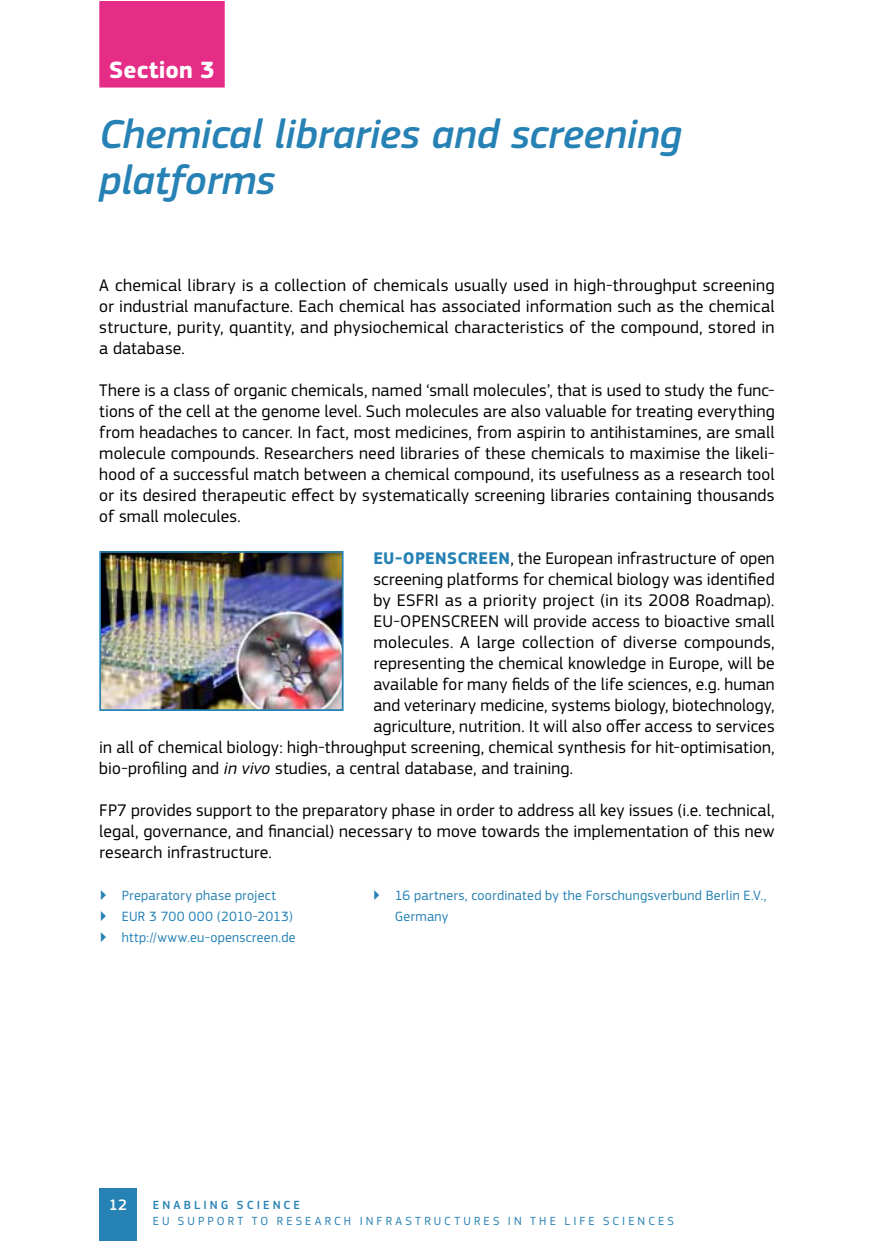
<style>
.page{position:relative;width:874px;height:1241px;background:#fff}
.page>*{position:absolute;margin:0;border:0;box-sizing:border-box;transform-origin:0 0}
.t1{font:italic 500 42px/45.5px "EC Square Sans Pro";letter-spacing:-.005em;color:#2681b4}
.t2{font:700 24.5px "EC Square Sans Pro";letter-spacing:.005em;color:#fff}
.t3{font:17.5px/21px "EC Square Sans Pro";letter-spacing:.01em;color:#000;text-align:justify}
.t4{font:500 15.75px "EC Square Sans Pro";color:#fff}
.t5{font:14px/21px "EC Square Sans Pro";letter-spacing:.02em;color:#2681b4}
.t6{font:12.25px "EC Square Sans Pro";letter-spacing:.255em;color:#2681b4}
.t7{font:500 12.25px "EC Square Sans Pro";letter-spacing:.25em;color:#2681b4}
.s1{font-weight:700;color:#2681b4}
.s2{font-style:italic}
</style>
<div class="page">
<div style="left:99px;top:1187px;width:37px;height:53px;background:#2681b4"></div>
<div style="left:99px;top:1px;width:126px;height:86px;background:#e52d87"></div>
<img style="left:102px;top:554px;width:238px;height:154px">
<div style="left:99px;top:551px;width:244px;height:160px;border:2px solid #2681b4"></div>
<h2 class="t2" style="left:109px;top:55px;width:107px">Section 3</h2>
<h1 class="t1" style="left:99px;top:112px;width:583px">Chemical libraries and screening platforms</h1>
<p class="t3" style="left:99px;top:274px;width:676px">A chemical library is a collection of chemicals usually used in high-throughput screening or industrial manufacture. Each chemical has associated information such as the chemical structure, purity, quantity, and physiochemical characteristics of the compound, stored in a database.</p>
<p class="t3" style="left:99px;top:379px;width:676px">There is a class of organic chemicals, named ‘small molecules’, that is used to study the func&shy;tions of the cell at the genome level. Such molecules are also valuable for treating everything from headaches to cancer. In fact, most medicines, from aspirin to antihistamines, are small molecule compounds. Researchers need libraries of these chemicals to maximise the likeli&shy;hood of a successful match between a chemical compound, its usefulness as a research tool or its desired therapeutic effect by systematically screening libraries containing thousands of small molecules.</p>
<p class="t3" style="left:373px;top:547px;width:402px"><span class="s1">EU-OPENSCREEN</span>, the European infrastructure of open</p>
<p class="t3" style="left:373px;top:568px;width:402px">screening platforms for chemical biology was identified</p>
<p class="t3" style="left:373px;top:589px;width:402px">by ESFRI as a priority project (in its 2008 Roadmap).</p>
<p class="t3" style="left:373px;top:610px;width:402px">EU-OPENSCREEN will provide access to bioactive small</p>
<p class="t3" style="left:373px;top:631px;width:402px">molecules. A large collection of diverse compounds,</p>
<p class="t3" style="left:373px;top:652px;width:402px">representing the chemical knowledge in Europe, will be</p>
<p class="t3" style="left:373px;top:673px;width:402px">available for many fields of the life sciences, e.g. human</p>
<p class="t3" style="left:373px;top:694px;width:402px">and veterinary medicine, systems biology, biotechnology,</p>
<p class="t3" style="left:373px;top:715px;width:402px">agriculture, nutrition. It will also offer access to services</p>
<p class="t3" style="left:99px;top:736px;width:676px">in all of chemical biology: high-throughput screening, chemical synthesis for hit-optimisation,</p>
<p class="t3" style="left:99px;top:757px;width:475px">bio-profiling and <span class="s2">in vivo</span> studies, a central database, and training.</p>
<p class="t3" style="left:99px;top:799px;width:676px">FP7 provides support to the preparatory phase in order to address all key issues (i.e. technical, legal, governance, and financial) necessary to move towards the implementation of this new research infrastructure.</p>
<p class="t5" style="left:122px;top:884px;width:175px">Preparatory phase project<br>EUR 3 700 000 (2010-2013) http://www.eu-openscreen.de</p>
<p class="t5" style="left:394px;top:884px;width:373px">16 partners, coordinated by the Forschungsverbund Berlin E.V.,<br>Germany</p>
<p class="t4" style="left:109px;top:1195px;width:20px">12</p>
<p class="t7" style="left:153px;top:1197px;width:149px">ENABLING SCIENCE</p>
<p class="t6" style="left:153px;top:1213px;width:522px">EU SUPPORT TO RESEARCH INFRASTRUCTURES IN THE LIFE SCIENCES</p>
</div>
